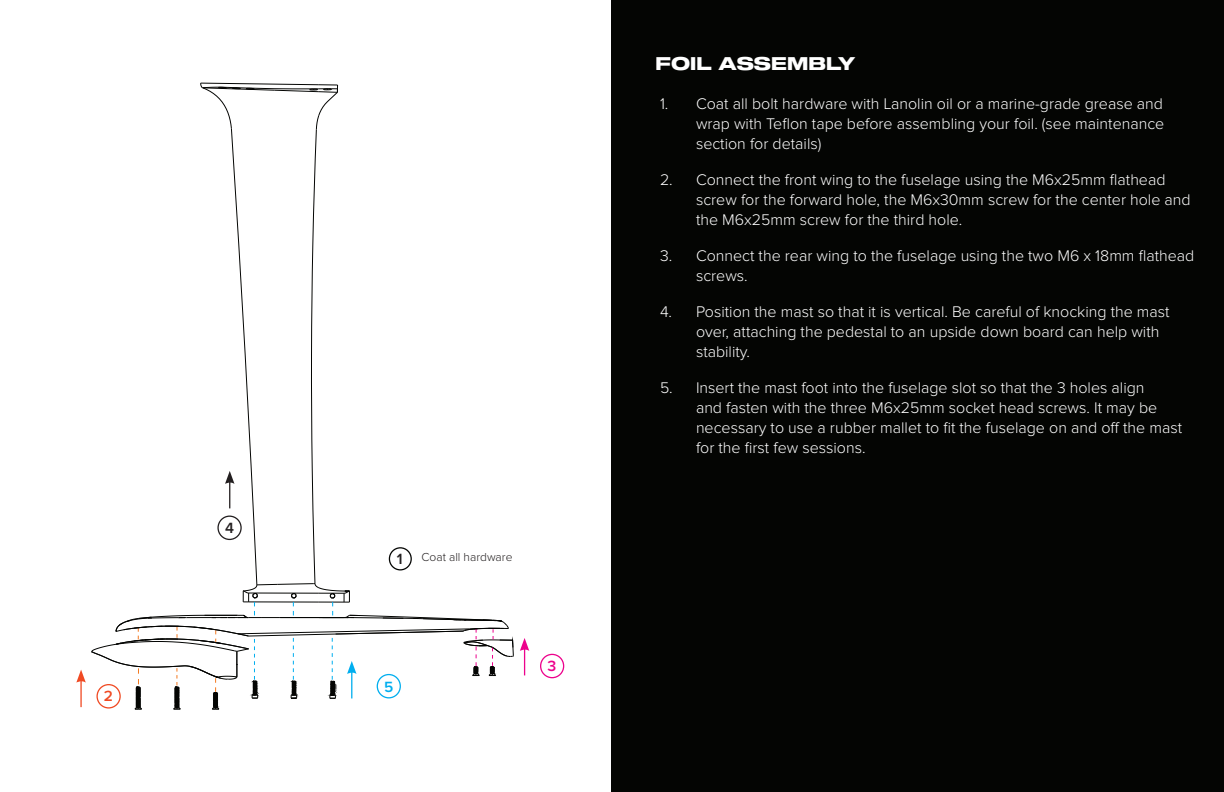
<style>
.page{position:relative;width:1224px;height:792px;background:#fff}
.page>*{position:absolute;margin:0;border:0;box-sizing:border-box;transform-origin:0 0}
.t1{font:18px "Sequel 100 Black 75";color:#fff}
.List_Paragraph{font:300 16px/20px "Proxima Nova";color:#fff}
.t2{font:600 15.4px "Proxima Nova";color:#231f20}
.t3{font:600 15.4px "Proxima Nova";color:#00aeef}
.t4{font:600 15.4px "Proxima Nova";color:#f04a23}
.t5{font:600 15.4px "Proxima Nova";color:#ed028c}
.t6{font:300 12px "Proxima Nova";color:#231f20}
</style>
<div class="page">
<div style="left:611px;top:0;width:613px;height:792px;background:#040503"></div>
<svg style="left:520px;top:638px;width:9px;height:37px"></svg>
<div style="left:540px;top:654px;width:24px;height:24px;border:1px solid #ed028c;border-radius:50%"></div>
<svg style="left:76px;top:83px;width:438px;height:627px"></svg>
<p class="t4" style="left:104px;top:688px;width:11px">2</p>
<p class="t2" style="left:225px;top:521px;width:10px">4</p>
<p class="t2" style="left:397px;top:552px;width:7px">1</p>
<p class="t6" style="left:422px;top:552px;width:92px">Coat all hardware</p>
<p class="t3" style="left:384px;top:680px;width:11px">5</p>
<p class="t5" style="left:548px;top:659px;width:10px">3</p>
<p class="t1" style="left:656px;top:51px;width:201px">FOIL ASSEMBLY</p>
<p class="List_Paragraph" style="left:696px;top:94px;width:470px;text-align:justify;text-indent:-36px">1. Coat all bolt hardware with Lanolin oil or a marine-grade grease and wrap with Teflon tape before assembling your foil. (see maintenance section for details)</p>
<p class="List_Paragraph" style="left:696px;top:170px;width:496px;text-indent:-36px">2. Connect the front wing to the fuselage using the M6x25mm flathead screw for the forward hole, the M6x30mm screw for the center hole and the M6x25mm screw for the third hole.</p>
<p class="List_Paragraph" style="left:696px;top:246px;width:500px;text-indent:-36px">3. Connect the rear wing to the fuselage using the two M6 x 18mm flathead screws.</p>
<p class="List_Paragraph" style="left:696px;top:302px;width:475px;text-indent:-36px">4. Position the mast so that it is vertical. Be careful of knocking the mast over, attaching the pedestal to an upside down board can help with stability.</p>
<p class="List_Paragraph" style="left:696px;top:378px;width:488px;text-indent:-36px">5. Insert the mast foot into the fuselage slot so that the 3 holes align<br>and fasten with the three M6x25mm socket head screws. It may be necessary to use a rubber mallet to fit the fuselage on and off the mast for the first few sessions.</p>
</div>
